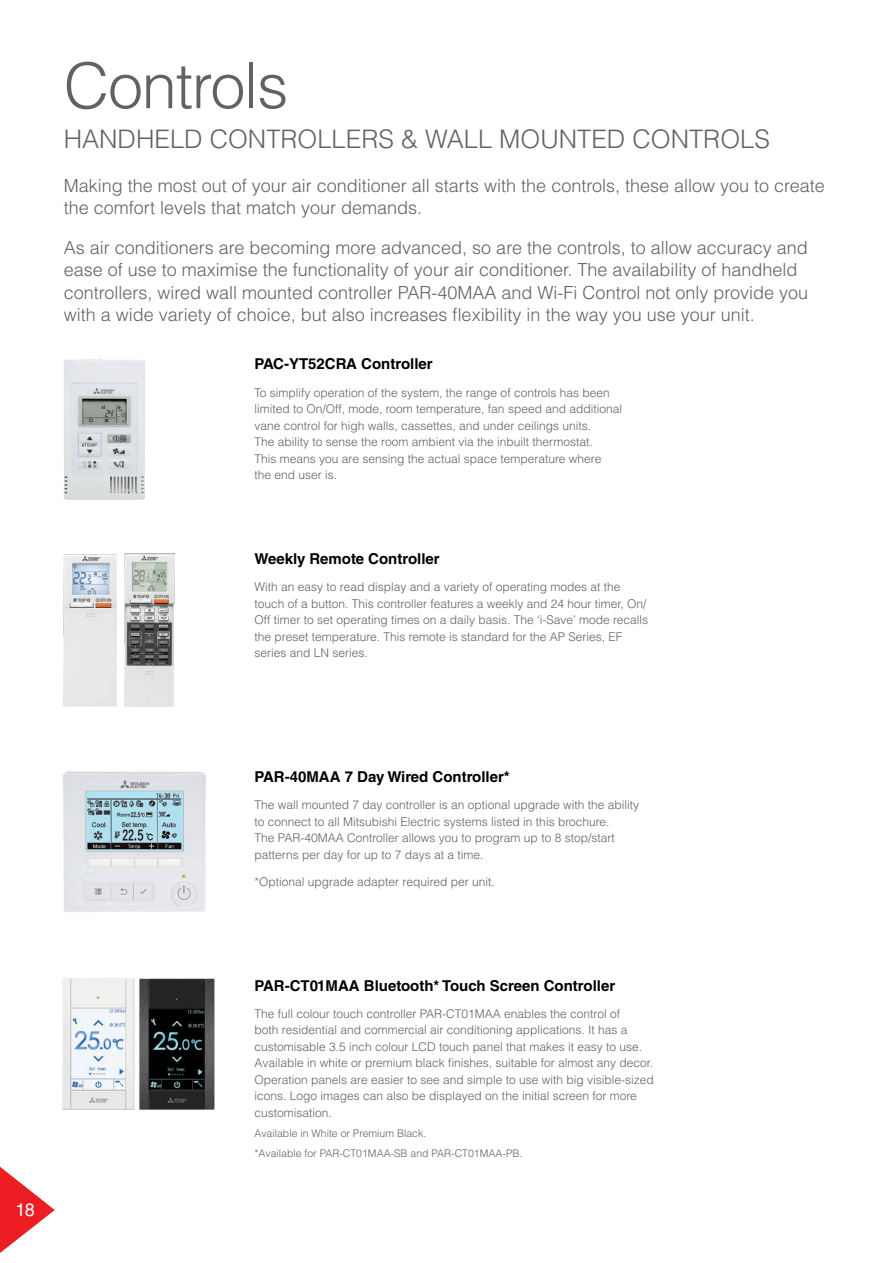
<style>
.page{position:relative;width:893px;height:1263px;background:#fff}
.page>*{position:absolute;margin:0;border:0;box-sizing:border-box;transform-origin:0 0}
.t1{font:300 63px "Helvetica LT Std";letter-spacing:-.02em;color:#65615e}
.t2{font:300 25.5px "Helvetica LT Std";color:#65615e}
.t3{font:300 18px/22.5px "Helvetica LT Std";color:#65615e}
.t4{font:18px "Helvetica LT Std";color:#fff}
.t5{font:700 15px "Helvetica LT Std";color:#000}
.t6{font:300 12px/16.5px "Helvetica LT Std";color:#65615e}
.t7{font:300 10.5px/19.6px "Helvetica LT Std";color:#65615e}
</style>
<div class="page">
<img style="left:64px;top:554px;width:53px;height:152px">
<img style="left:62px;top:978px;width:71px;height:132px">
<img style="left:133px;top:978px;width:82px;height:132px">
<img style="left:64px;top:359px;width:81px;height:141px">
<img style="left:62px;top:771px;width:144px;height:141px">
<img style="left:125px;top:553px;width:49px;height:153px">
<svg style="left:0;top:1166px;width:55px;height:87px"></svg>
<h1 class="t1" style="left:64px;top:46px;width:226px">Controls</h1>
<h2 class="t2" style="left:64px;top:123px;width:708px">HANDHELD CONTROLLERS &amp; WALL MOUNTED CONTROLS</h2>
<h3 class="t3" style="left:64px;top:174px;width:762px">Making the most out of your air conditioner all starts with the controls, these allow you to create the comfort levels that match your demands.</h3>
<p class="t3" style="left:64px;top:236px;width:746px">As air conditioners are becoming more advanced, so are the controls, to allow accuracy and ease of use to maximise the functionality of your air conditioner. The availability of handheld controllers, wired wall mounted controller PAR-40MAA and Wi-Fi Control not only provide you with a wide variety of choice, but also increases flexibility in the way you use your unit.</p>
<p class="t5" style="left:255px;top:355px;width:180px">PAC-YT52CRA Controller</p>
<p class="t6" style="left:255px;top:384px;width:369px">To simplify operation of the system, the range of controls has been limited to On/Off, mode, room temperature, fan speed and additional vane control for high walls, cassettes, and under ceilings units.<br>The ability to sense the room ambient via the inbuilt thermostat.<br>This means you are sensing the actual space temperature where<br>the end user is.</p>
<p class="t5" style="left:255px;top:549px;width:187px">Weekly Remote Controller</p>
<p class="t6" style="left:255px;top:578px;width:395px">With an easy to read display and a variety of operating modes at the touch of a button. This controller features a weekly and 24 hour timer, On/ Off timer to set operating times on a daily basis. The ‘i-Save’ mode recalls the preset temperature. This remote is standard for the AP Series, EF series and LN series.</p>
<h3 class="t4" style="left:15px;top:1199px;width:21px">18</h3>
<p class="t5" style="left:255px;top:767px;width:257px">PAR-40MAA 7 Day Wired Controller*</p>
<p class="t6" style="left:255px;top:796px;width:386px">The wall mounted 7 day controller is an optional upgrade with the ability to connect to all Mitsubishi Electric systems listed in this brochure.<br>The PAR-40MAA Controller allows you to program up to 8 stop/start patterns per day for up to 7 days at a time.</p>
<p class="t6" style="left:255px;top:873px;width:242px">*Optional upgrade adapter required per unit.</p>
<p class="t5" style="left:255px;top:976px;width:362px">PAR-CT01MAA Bluetooth* Touch Screen Controller</p>
<p class="t6" style="left:255px;top:1005px;width:401px">The full colour touch controller PAR-CT01MAA enables the control of<br>both residential and commercial air conditioning applications. It has a customisable 3.5 inch colour LCD touch panel that makes it easy to use.<br>Available in white or premium black finishes, suitable for almost any decor.<br>Operation panels are easier to see and simple to use with big visible-sized icons. Logo images can also be displayed on the initial screen for more customisation.</p>
<p class="t7" style="left:255px;top:1123px;width:269px">Available in White or Premium Black.<br>*Available for PAR-CT01MAA-SB and PAR-CT01MAA-PB.</p>
</div>
